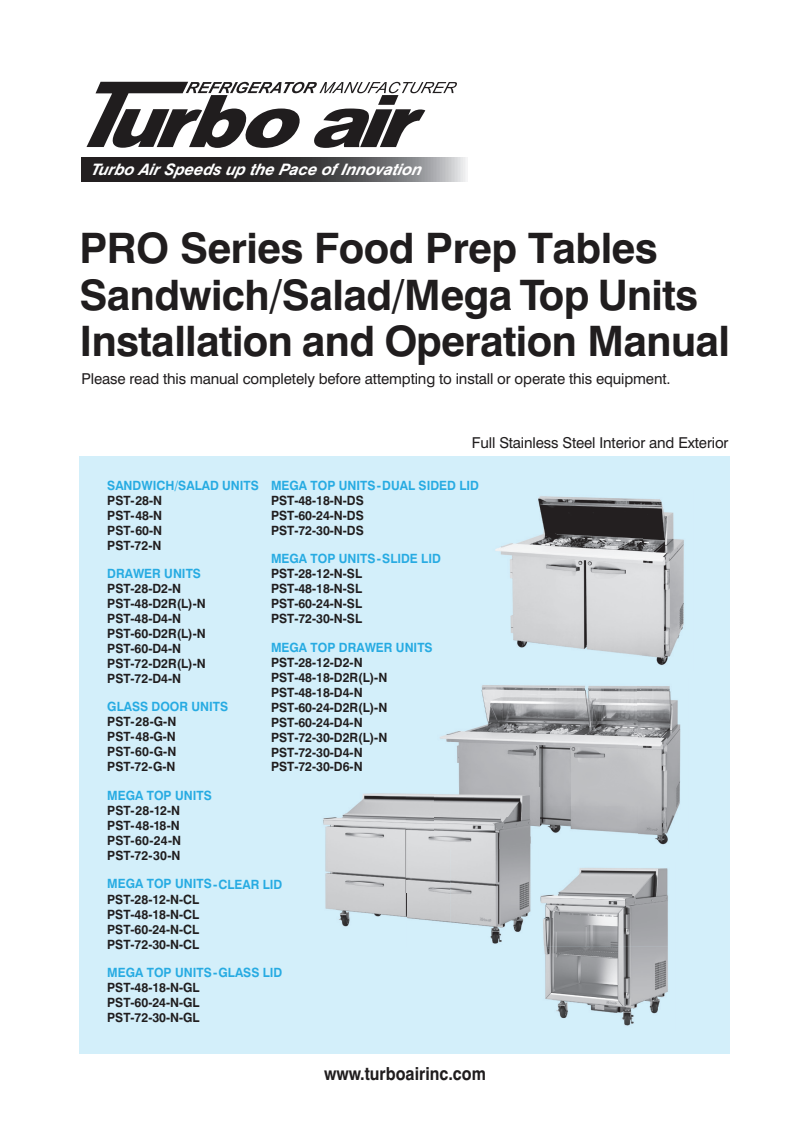
<style>
.page{position:relative;width:810px;height:1134px;background:#fff}
.page>*{position:absolute;margin:0;border:0;box-sizing:border-box;transform-origin:0 0}
.t1{font:700 42px/46.5px "Swiss 721 BT";letter-spacing:-.015em;color:#201d1e}
.t2{font:700 18px "Swiss 721 BT";color:#201d1e;scale:.9 1}
.t3{font:italic 700 15.75px "Swiss 721 BT";color:#fff}
.t4{font:15px "Swiss 721 BT";letter-spacing:-.01em;color:#201d1e}
.t5{font:700 12.75px/15px "Swiss 721 BT";color:#201d1e;scale:.95 1}
.s1{color:#27abe2}
</style>
<div class="page">
<svg style="left:87px;top:82px;width:370px;height:66px"></svg>
<svg style="left:81px;top:158px;width:385px;height:24px;background:#474647"></svg>
<div style="left:80px;top:457px;width:650px;height:597px;background:#d3effa"></div>
<img style="left:440px;top:685px;width:198px;height:78px">
<img style="left:638px;top:686px;width:43px;height:159px">
<img style="left:536px;top:763px;width:102px;height:43px">
<img style="left:539px;top:806px;width:99px;height:28px">
<img style="left:323px;top:793px;width:127px;height:134px">
<img style="left:450px;top:848px;width:81px;height:96px">
<img style="left:435px;top:788px;width:104px;height:60px">
<img style="left:495px;top:496px;width:189px;height:169px">
<img style="left:540px;top:868px;width:128px;height:158px">
<p class="t3" style="left:90px;top:159px;width:337px">Turbo AirSp eedsup the Pace ofInnovation</p>
<p class="t1" style="left:79px;top:225px;width:652px">PRO Series Food Prep Tables<br>Sandwich/Salad/Mega Top Units<br>Installation and Operation Manual</p>
<p class="t4" style="left:81px;top:370px;width:591px">Please read this manual completely before attempting to install or operate this equipment.</p>
<p class="t4" style="left:472px;top:434px;width:258px">Full Stainless Steel Interior and Exterior</p>
<p class="t5" style="left:271px;top:477px;width:220px"><span class="s1">MEGA TOP UNITS-DUAL SIDED LID<br></span>PST-48-18-N-DS<br>PST-60-24-N-DS<br>PST-72-30-N-DS</p>
<p class="t5" style="left:271px;top:551px;width:180px"><span class="s1">MEGA TOP UNITS-SLIDE LID<br></span>PST-28-12-N-SL<br>PST-48-18-N-SL<br>PST-60-24-N-SL<br>PST-72-30-N-SL</p>
<p class="t5" style="left:271px;top:639px;width:172px"><span class="s1">MEGA TOP DRAWER UNITS<br></span>PST-28-12-D2-N<br>PST-48-18-D2R(L)-N<br>PST-48-18-D4-N<br>PST-60-24-D2R(L)-N<br>PST-60-24-D4-N<br>PST-72-30-D2R(L)-N<br>PST-72-30-D4-N<br>PST-72-30-D6-N</p>
<p class="t5" style="left:107px;top:477px;width:161px"><span class="s1">SANDWICH/SALAD UNITS<br></span>PST-28-N<br>PST-48-N<br>PST-60-N<br>PST-72-N</p>
<p class="t5" style="left:107px;top:566px;width:105px"><span class="s1">DRAWER UNITS<br></span>PST-28-D2-N<br>PST-48-D2R(L)-N<br>PST-48-D4-N<br>PST-60-D2R(L)-N<br>PST-60-D4-N<br>PST-72-D2R(L)-N<br>PST-72-D4-N</p>
<p class="t5" style="left:107px;top:699px;width:129px"><span class="s1">GLASS DOOR UNITS<br></span>PST-28-G-N<br>PST-48-G-N<br>PST-60-G-N<br>PST-72-G-N</p>
<p class="t5" style="left:107px;top:788px;width:112px"><span class="s1">MEGA TOP UNITS<br></span>PST-28-12-N<br>PST-48-18-N<br>PST-60-24-N<br>PST-72-30-N</p>
<p class="t5" style="left:107px;top:876px;width:186px"><span class="s1">MEGA TOP UNITS-CLEAR LID<br></span>PST-28-12-N-CL<br>PST-48-18-N-CL<br>PST-60-24-N-CL<br>PST-72-30-N-CL</p>
<p class="t5" style="left:107px;top:965px;width:186px"><span class="s1">MEGA TOP UNITS-GLASS LID<br></span>PST-48-18-N-GL<br>PST-60-24-N-GL<br>PST-72-30-N-GL</p>
<p class="t2" style="left:324px;top:1063px;width:181px">www.turboairinc.com</p>
</div>
